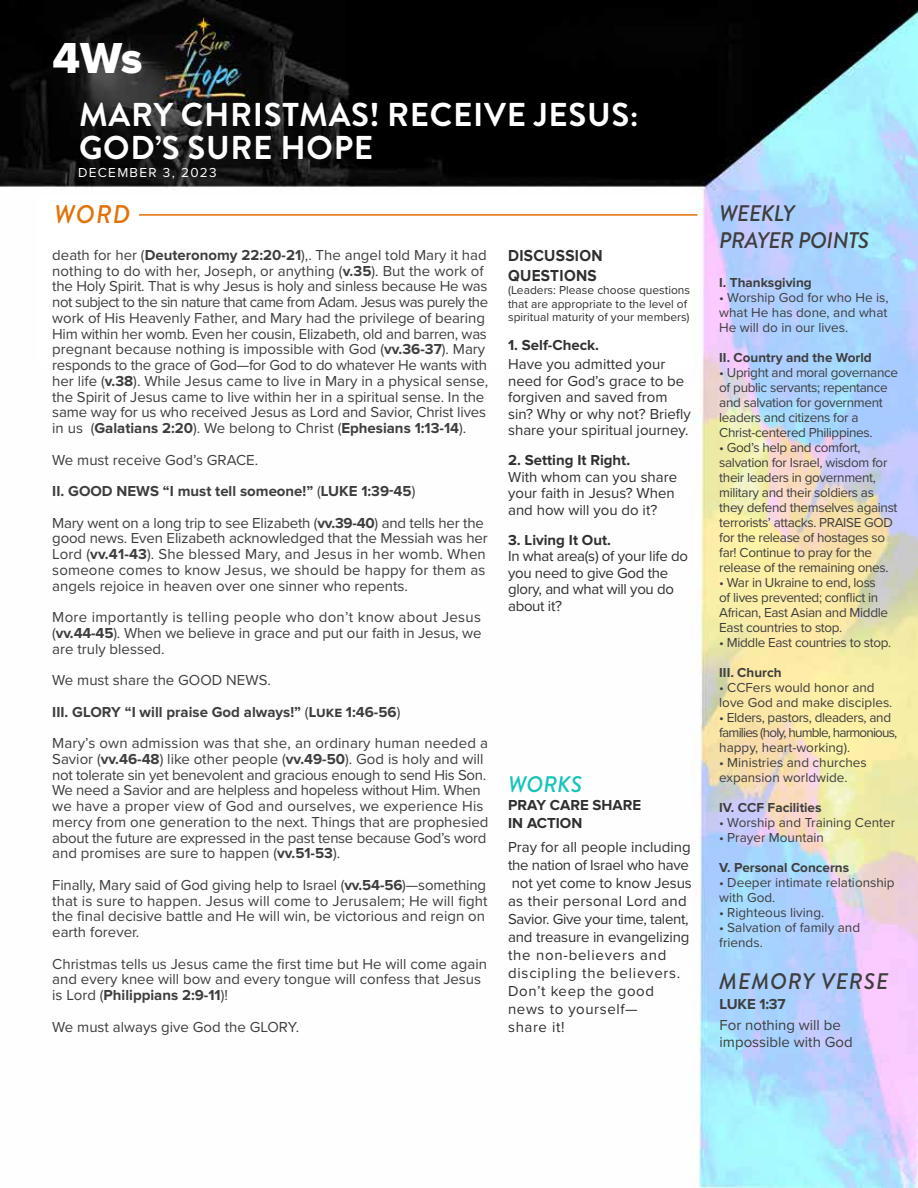
<style>
.page{position:relative;width:918px;height:1188px;background:#fff}
.page>*{position:absolute;margin:0;border:0;box-sizing:border-box;transform-origin:0 0}
.t1{font:45px "Proxima Nova Extrabld";color:#fff}
.t2{font:700 33px/33px "Brandon Grotesque";letter-spacing:.02em;color:#fff}
.t3{font:italic 500 25.5px "Brandon Grotesque";color:#e17206}
.t4{font:italic 500 22.5px/27px "Brandon Grotesque";letter-spacing:-.02em;color:#3e3e3e}
.t5{font:italic 500 22.5px "Brandon Grotesque";letter-spacing:.04em;color:#3e3e3e}
.t6{font:italic 500 22.5px "Brandon Grotesque";color:#15c3b8}
.t7{font:700 16.5px/19.5px "Proxima Nova";letter-spacing:.02em;color:#303030;scale:.93 1}
.t8{font:15px/15.8px "Proxima Nova";color:#3e3e3e}
.t9{font:15px/18px "Proxima Nova";color:#303030}
.t10{font:15px/15.8px "Proxima Nova";letter-spacing:-.02em;color:#3e3e3e}
.t11{font:15px/16.5px "Proxima Nova";letter-spacing:-.02em;color:#303030}
.t12{font:700 15px/18px "Proxima Nova";color:#303030}
.t13{font:700 15px "Proxima Nova";letter-spacing:-.01em;color:#3e3e3e}
.t14{font:13.5px/15px "Proxima Nova";letter-spacing:-.025em;color:#3e3e3e}
.t15{font:13.5px/15px "Proxima Nova";color:#3e3e3e}
.t16{font:700 13.5px "Proxima Nova";color:#3e3e3e}
.t17{font:13.5px "Proxima Nova";letter-spacing:.1em;color:#fff}
.t18{font:12px/13.5px "Proxima Nova";color:#303030}
.s1{font-weight:700}
</style>
<div class="page">
<img style="left:0;top:0;width:918px;height:1188px">
<div style="left:37px;top:197px;width:656px;height:169px;background:#fff"></div>
<hr style="left:139px;top:214px;width:558px;height:2px;background:#e17206">
<h1 class="t1" style="left:52px;top:32px;width:92px">4Ws</h1>
<h2 class="t2" style="left:79px;top:99px;width:561px">MARY CHRISTMAS! RECEIVE JESUS:<br>GOD’S SURE HOPE</h2>
<p class="t17" style="left:78px;top:162px;width:140px">DECEMBER 3, 2023</p>
<h3 class="t3" style="left:54px;top:196px;width:78px">WORD</h3>
<p class="t8" style="left:52px;top:246px;width:437px">death for her (<span class="s1">Deuteronomy 22:20-21</span>),. The angel told Mary it had nothing to do with her, Joseph, or anything (<span class="s1">v.35</span>). But the work of the Holy Spirit. That is why Jesus is holy and sinless because He was not subject to the sin nature that came from Adam. Jesus was purely the work of His Heavenly Father, and Mary had the privilege of bearing Him within her womb. Even her cousin, Elizabeth, old and barren, was pregnant because nothing is impossible with God (<span class="s1">vv.36-37</span>). Mary responds to the grace of God—for God to do whatever He wants with her life (<span class="s1">v.38</span>). While Jesus came to live in Mary in a physical sense, the Spirit of Jesus came to live within her in a spiritual sense. In the same way for us who received Jesus as Lord and Savior, Christ lives in us (<span class="s1">Galatians 2:20</span>). We belong to Christ (<span class="s1">Ephesians 1:13-14</span>).</p>
<p class="t8" style="left:52px;top:443px;width:433px;line-height:31.5px">We must receive God’s GRACE.<br><span class="s1">II. GOOD NEWS “I must tell someone!”</span> (<span class="s1">LUKE 1:39-45</span>)<br>Mary went on a long trip to see Elizabeth (<span class="s1">vv.39-40</span>) and tells her the</p>
<p class="t8" style="left:52px;top:530px;width:437px">good news. Even Elizabeth acknowledged that the Messiah was her Lord (<span class="s1">vv.41-43</span>). She blessed Mary, and Jesus in her womb. When someone comes to know Jesus, we should be happy for them as angels rejoice in heaven over one sinner who repents.</p>
<p class="t8" style="left:52px;top:609px;width:431px;text-align:justify">More importantly is telling people who don’t know about Jesus (<span class="s1">vv.44-45</span>). When we believe in grace and put our faith in Jesus, we are truly blessed.</p>
<p class="t8" style="left:52px;top:664px;width:437px;line-height:31.5px">We must share the GOOD NEWS.<br><span class="s1">III. GLORY “I will praise God always!”</span> (<span class="s1">Luke 1:46-56</span>)<br>Mary’s own admission was that she, an ordinary human needed a</p>
<p class="t10" style="left:52px;top:750px;width:438px">Savior (<span class="s1">vv.46-48</span>) like other people (<span class="s1">vv.49-50</span>). God is holy and will not tolerate sin yet benevolent and gracious enough to send His Son.<br>We need a Savior and are helpless and hopeless without Him. When we have a proper view of God and ourselves, we experience His mercy from one generation to the next. Things that are prophesied about the future are expressed in the past tense because God’s word and promises are sure to happen (<span class="s1">vv.51-53</span>).</p>
<p class="t8" style="left:52px;top:876px;width:437px">Finally, Mary said of God giving help to Israel (<span class="s1">vv.54-56</span>)—something that is sure to happen. Jesus will come to Jerusalem; He will fight the final decisive battle and He will win, be victorious and reign on earth forever.</p>
<p class="t8" style="left:52px;top:955px;width:436px">Christmas tells us Jesus came the first time but He will come again and every knee will bow and every tongue will confess that Jesus is Lord (<span class="s1">Philippians 2:9-11</span>)!</p>
<p class="t8" style="left:52px;top:1018px;width:249px">We must always give God the GLORY.</p>
<p class="t7" style="left:508px;top:247px;width:103px">DISCUSSION<br>QUESTIONS</p>
<p class="t18" style="left:508px;top:283px;width:184px">(Leaders: Please choose questions that are appropriate to the level of spiritual maturity of your members)</p>
<p class="t12" style="left:508px;top:336px;width:93px">1. Self-Check.</p>
<p class="t9" style="left:508px;top:355px;width:184px;line-height:16.5px">Have you admitted your need for God’s grace to be forgiven and saved from sin? Why or why not? Briefly share your spiritual journey.</p>
<p class="t12" style="left:508px;top:452px;width:124px">2. Setting It Right.</p>
<p class="t9" style="left:508px;top:468px;width:171px;line-height:16.5px">With whom can you share your faith in Jesus? When and how will you do it?</p>
<p class="t12" style="left:508px;top:531px;width:104px">3. Living It Out.</p>
<p class="t11" style="left:508px;top:547px;width:181px">In what area(s) of your life do you need to give God the glory, and what will you do about it?</p>
<h3 class="t6" style="left:508px;top:769px;width:75px">WORKS</h3>
<p class="t12" style="left:508px;top:797px;width:135px">PRAY CARE SHARE<br>IN ACTION</p>
<p class="t9" style="left:508px;top:837px;width:185px">Pray for all people including the nation of Israel who have not yet come to know Jesus as their personal Lord and<br>Savior. Give your time, talent, and treasure in evangelizing the non-believers and discipling the believers.<br>Don’t keep the good news to yourself—<br>share it!</p>
<h3 class="t4" style="left:719px;top:200px;width:152px">WEEKLY<br>PRAYER POINTS</h3>
<p class="t16" style="left:719px;top:276px;width:94px">I. Thanksgiving</p>
<p class="t14" style="left:719px;top:289px;width:171px;text-align:justify">• Worship God for who He is, what He has done, and what He will do in our lives.</p>
<p class="t16" style="left:719px;top:351px;width:154px">II. Country and the World</p>
<p class="t14" style="left:719px;top:364px;width:180px">• Upright and moral governance of public servants; repentance and salvation for government leaders and citizens for a<br>Christ-centered Philippines.</p>
<p class="t14" style="left:719px;top:439px;width:180px">• God’s help and comfort, salvation for Israel, wisdom for their leaders in government, military and their soldiers as they defend themselves against terrorists’ attacks. PRAISE GOD for the release of hostages so far! Continue to pray for the release of the remaining ones.</p>
<p class="t14" style="left:719px;top:574px;width:170px">• War in Ukraine to end, loss of lives prevented; conflict in<br>African, East Asian and Middle<br>East countries to stop.</p>
<p class="t14" style="left:719px;top:634px;width:173px">• Middle East countries to stop.</p>
<p class="t16" style="left:719px;top:666px;width:64px">III. Church</p>
<p class="t15" style="left:719px;top:679px;width:175px">• CCFers would honor and love God and make disciples.</p>
<p class="t14" style="left:719px;top:709px;width:180px">• Elders, pastors, dleaders, and families (holy, humble, harmonious, happy, heart-working).</p>
<p class="t15" style="left:719px;top:754px;width:149px">• Ministries and churches expansion worldwide.</p>
<p class="t16" style="left:719px;top:801px;width:104px">IV. CCF Facilities</p>
<p class="t15" style="left:719px;top:814px;width:177px">• Worship and Training Center</p>
<p class="t15" style="left:719px;top:829px;width:106px">• Prayer Mountain</p>
<p class="t16" style="left:719px;top:861px;width:131px">V. Personal Concerns</p>
<p class="t15" style="left:719px;top:874px;width:177px">• Deeper intimate relationship with God.</p>
<p class="t15" style="left:719px;top:904px;width:106px">• Righteous living.</p>
<p class="t15" style="left:719px;top:919px;width:142px">• Salvation of family and friends.</p>
<h3 class="t5" style="left:719px;top:966px;width:171px">MEMORY VERSE</h3>
<p class="t13" style="left:720px;top:997px;width:68px">LUKE 1:37</p>
<p class="t8" style="left:720px;top:1017px;width:135px;line-height:16.5px">For nothing will be impossible with God</p>
</div>
